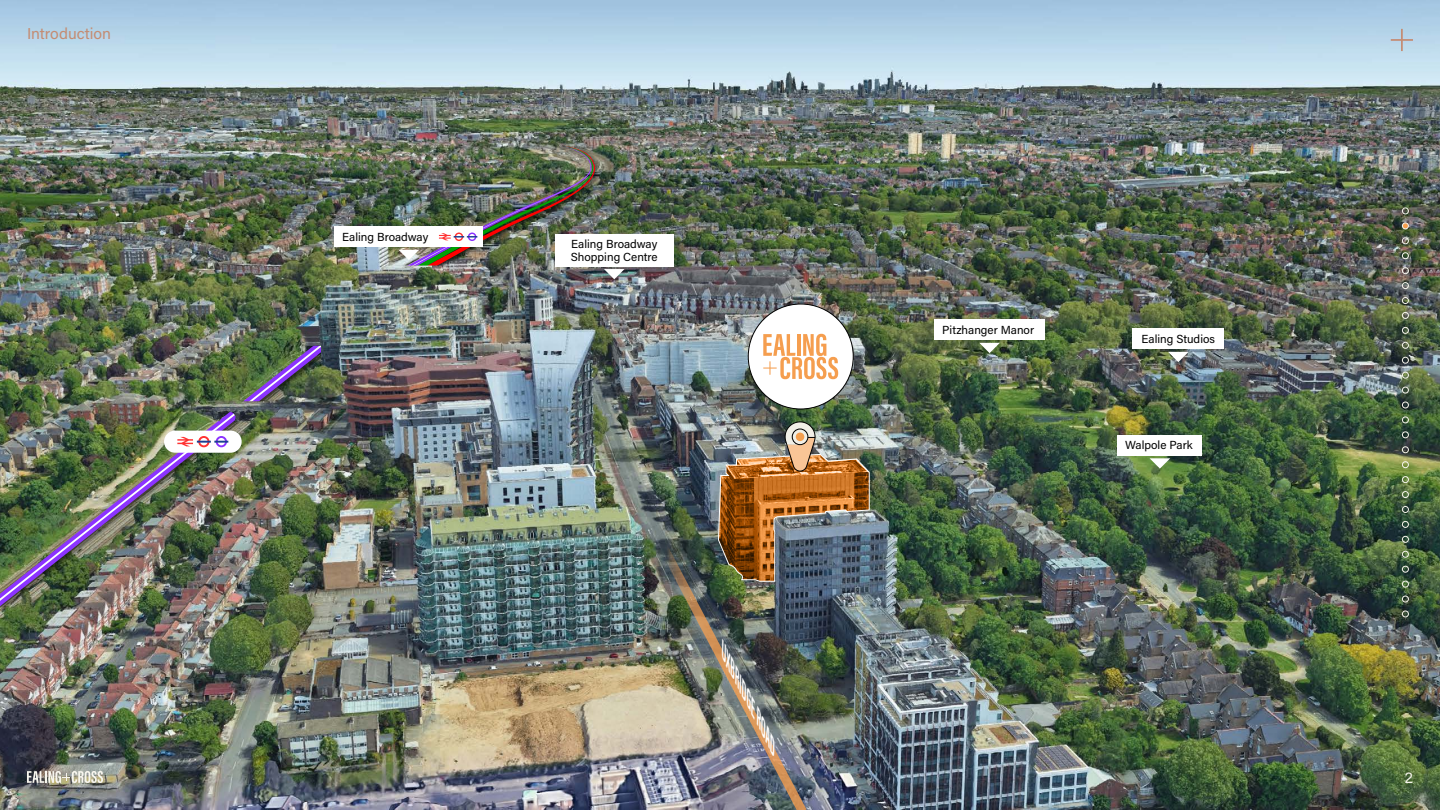
<style>
.page{position:relative;width:1440px;height:810px;background:#fff}
.page>*{position:absolute;margin:0;border:0;box-sizing:border-box;transform-origin:0 0}
.t1{font:15.75px "Acumin Variable Concept";color:#c48c73}
.t2{font:15.75px "Acumin Variable Concept";color:#f7f5ed}
.t3{font:italic 13.35px "Acumin Variable Concept";color:#fff;scale:1.93 1}
.t4{font:11.7px/13.6px "Acumin Variable Concept";color:#000}
</style>
<div class="page">
<img style="left:0;top:0;width:1440px;height:810px">
<svg style="left:1391px;top:29px;width:22px;height:22px"></svg>
<svg style="left:27px;top:771px;width:76px;height:12px"></svg>
<svg style="left:979px;top:343px;width:21px;height:10px"></svg>
<div style="left:934px;top:320px;width:111px;height:20px;background:#fff"></div>
<svg style="left:1150px;top:458px;width:20px;height:11px"></svg>
<div style="left:1118px;top:435px;width:84px;height:21px;background:#fff"></div>
<svg style="left:1168px;top:352px;width:21px;height:10px"></svg>
<div style="left:1132px;top:328px;width:92px;height:21px;background:#fff"></div>
<svg style="left:604px;top:269px;width:21px;height:10px"></svg>
<div style="left:555px;top:234px;width:119px;height:32px;background:#fff"></div>
<img style="left:612px;top:461px;width:201px;height:349px">
<img style="left:718px;top:421px;width:152px;height:161px">
<div style="left:748px;top:304px;width:105px;height:105px;background:#fff;border-radius:50%"></div>
<svg style="left:763px;top:334px;width:75px;height:45px"></svg>
<div style="left:1402px;top:208px;width:7px;height:6px;border:1px solid #f7f5ed;border-radius:50%"></div>
<svg style="left:1402px;top:223px;width:6px;height:6px"></svg>
<div style="left:1402px;top:223px;width:7px;height:6px;border:1px solid #f7f5ed;border-radius:50%"></div>
<div style="left:1402px;top:238px;width:7px;height:6px;border:1px solid #f7f5ed;border-radius:50%"></div>
<div style="left:1402px;top:252px;width:7px;height:7px;border:1px solid #f7f5ed;border-radius:50%"></div>
<div style="left:1402px;top:267px;width:7px;height:7px;border:1px solid #f7f5ed;border-radius:50%"></div>
<div style="left:1402px;top:282px;width:7px;height:7px;border:1px solid #f7f5ed;border-radius:50%"></div>
<div style="left:1402px;top:297px;width:7px;height:7px;border:1px solid #f7f5ed;border-radius:50%"></div>
<div style="left:1402px;top:312px;width:7px;height:7px;border:1px solid #f7f5ed;border-radius:50%"></div>
<div style="left:1402px;top:327px;width:7px;height:7px;border:1px solid #f7f5ed;border-radius:50%"></div>
<div style="left:1402px;top:342px;width:7px;height:7px;border:1px solid #f7f5ed;border-radius:50%"></div>
<div style="left:1402px;top:357px;width:7px;height:6px;border:1px solid #f7f5ed;border-radius:50%"></div>
<div style="left:1402px;top:372px;width:7px;height:6px;border:1px solid #f7f5ed;border-radius:50%"></div>
<div style="left:1402px;top:387px;width:7px;height:6px;border:1px solid #f7f5ed;border-radius:50%"></div>
<div style="left:1402px;top:402px;width:7px;height:6px;border:1px solid #f7f5ed;border-radius:50%"></div>
<div style="left:1402px;top:417px;width:7px;height:6px;border:1px solid #f7f5ed;border-radius:50%"></div>
<div style="left:1402px;top:432px;width:7px;height:6px;border:1px solid #f7f5ed;border-radius:50%"></div>
<div style="left:1402px;top:447px;width:7px;height:6px;border:1px solid #f7f5ed;border-radius:50%"></div>
<div style="left:1402px;top:461px;width:7px;height:7px;border:1px solid #f7f5ed;border-radius:50%"></div>
<div style="left:1402px;top:476px;width:7px;height:7px;border:1px solid #f7f5ed;border-radius:50%"></div>
<div style="left:1402px;top:491px;width:7px;height:7px;border:1px solid #f7f5ed;border-radius:50%"></div>
<div style="left:1402px;top:506px;width:7px;height:7px;border:1px solid #f7f5ed;border-radius:50%"></div>
<div style="left:1402px;top:521px;width:7px;height:7px;border:1px solid #f7f5ed;border-radius:50%"></div>
<div style="left:1402px;top:536px;width:7px;height:7px;border:1px solid #f7f5ed;border-radius:50%"></div>
<div style="left:1402px;top:551px;width:7px;height:7px;border:1px solid #f7f5ed;border-radius:50%"></div>
<div style="left:1402px;top:566px;width:7px;height:6px;border:1px solid #f7f5ed;border-radius:50%"></div>
<div style="left:1402px;top:581px;width:7px;height:6px;border:1px solid #f7f5ed;border-radius:50%"></div>
<div style="left:1402px;top:596px;width:7px;height:6px;border:1px solid #f7f5ed;border-radius:50%"></div>
<div style="left:1402px;top:611px;width:7px;height:6px;border:1px solid #f7f5ed;border-radius:50%"></div>
<img style="left:0;top:331px;width:337px;height:286px">
<img style="left:0;top:340px;width:328px;height:264px">
<img style="left:208px;top:401px;width:72px;height:21px">
<img style="left:299px;top:325px;width:44px;height:44px">
<div style="left:164px;top:431px;width:78px;height:22px;background:#fff;border-radius:11px"></div>
<div style="left:198px;top:436px;width:12px;height:11px;border:2px solid #f33;border-radius:50%"></div>
<div style="left:216px;top:436px;width:11px;height:11px;border:2px solid #8c33ff;border-radius:50%"></div>
<svg style="left:177px;top:437px;width:51px;height:9px"></svg>
<div style="left:405px;top:142px;width:196px;height:142px;background:#000;opacity:.75"></div>
<img style="left:397px;top:266px;width:49px;height:14px">
<div style="left:334px;top:226px;width:149px;height:21px;background:#fff"></div>
<img style="left:399px;top:144px;width:199px;height:134px">
<h1 class="t1" style="left:27px;top:22px;width:86px">Introduction</h1>
<p class="t4" style="left:342px;top:229px;width:88px">Ealing Broadway</p>
<p class="t4" style="left:571px;top:236px;width:88px">Ealing Broadway<br>Shopping Centre</p>
<p class="t3" style="left:734px;top:650px;width:61px;rotate:63deg">UXBRIDGE ROAD</p>
<p class="t4" style="left:942px;top:322px;width:93px">Pitzhanger Manor</p>
<p class="t4" style="left:1141px;top:332px;width:75px">Ealing Studios</p>
<p class="t4" style="left:1125px;top:438px;width:69px">Walpole Park</p>
<h1 class="t2" style="left:1405px;top:767px;width:10px">2</h1>
</div>
